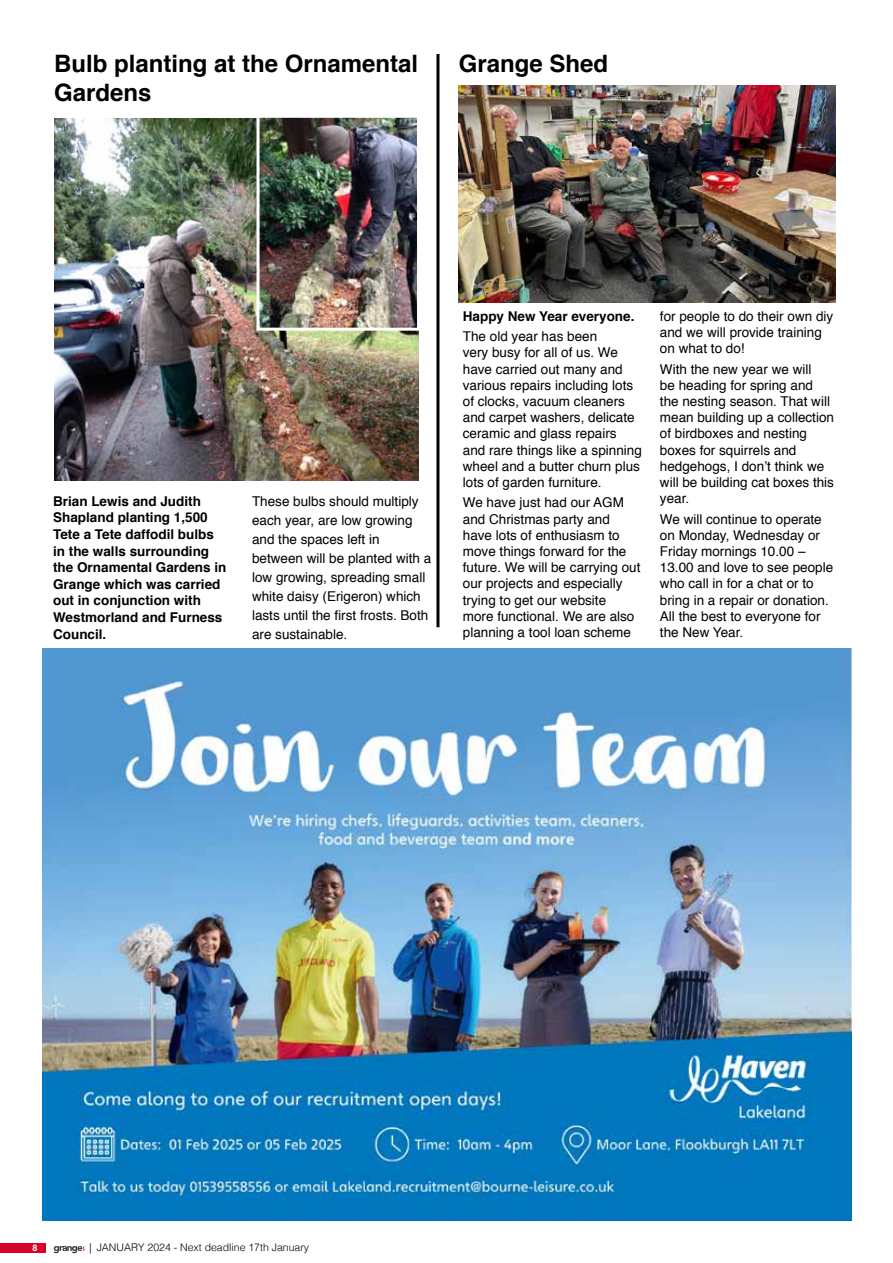
<style>
.page{position:relative;width:893px;height:1263px;background:#fff}
.page>*{position:absolute;margin:0;border:0;box-sizing:border-box;transform-origin:0 0}
.t1{font:700 24px/28.8px "Helvetica";color:#000}
.t2{font:13.5px/16.2px "Helvetica";color:#000}
.t3{font:700 13.5px/16.6px "Helvetica";color:#000}
.t4{font:300 10.5px "Helvetica";color:#000}
.t5{font:700 9px "Helvetica";color:#fff}
.s1{font-family:"Minion Pro";font-weight:400}
</style>
<div class="page">
<div style="left:0;top:1244px;width:46px;height:9px;background:#da002c"></div>
<svg style="left:54px;top:1246px;width:31px;height:7px"></svg>
<img style="left:42px;top:648px;width:809px;height:572px">
<hr style="left:436px;top:54px;width:3px;height:573px;background:#000">
<img style="left:459px;top:85px;width:376px;height:218px">
<img style="left:54px;top:118px;width:364px;height:362px">
<img style="left:260px;top:119px;width:156px;height:208px">
<div style="left:256px;top:115px;width:164px;height:216px;border:3px solid #fff"></div>
<h1 class="t1" style="left:54px;top:49px;width:366px">Bulb planting at the Ornamental<br>Gardens</h1>
<h1 class="t1" style="left:459px;top:49px;width:151px">Grange Shed</h1>
<p class="t3" style="left:53px;top:493px;width:175px">Brian Lewis and Judith<br>Shapland planting 1,500<br>Tete a Tete daffodil bulbs in the walls surrounding the Ornamental Gardens in<br>Grange which was carried out in conjunction with<br>Westmorland and Furness<br>Council.</p>
<p class="t2" style="left:252px;top:492px;width:181px;line-height:19px">These bulbs should multiply each year, are low growing and the spaces left in between will be planted with a low growing, spreading small white daisy (Erigeron) which lasts until the first frosts. Both are sustainable.</p>
<p class="t3" style="left:463px;top:308px;width:173px">Happy New Year everyone.</p>
<p class="t2" style="left:463px;top:329px;width:181px">The old year has been<br>very busy for all of us. We have carried out many and various repairs including lots of clocks, vacuum cleaners and carpet washers, delicate ceramic and glass repairs and rare things like a spinning wheel and a butter churn plus lots of garden furniture.</p>
<p class="t2" style="left:463px;top:495px;width:179px">We have just had our AGM and Christmas party and have lots of enthusiasm to move things forward for the future. We will be carrying out our projects and especially trying to get our website<br>more functional. We are also planning a tool loan scheme</p>
<p class="t2" style="left:660px;top:308px;width:175px">for people to do their own diy and we will provide training on what to do!</p>
<p class="t2" style="left:660px;top:361px;width:176px">With the new year we will<br>be heading for spring and the nesting season. That will mean building up a collection of birdboxes and nesting boxes for squirrels and hedgehogs, I don’t think we will be building cat boxes this year.</p>
<p class="t2" style="left:660px;top:511px;width:175px">We will continue to operate on Monday, Wednesday or<br>Friday mornings 10.00 –<br>13.00 and love to see people who call in for a chat or to bring in a repair or donation.<br>All the best to everyone for the New Year.</p>
<p class="t5" style="left:32px;top:1241px;width:7px">8</p>
<p class="t4" style="left:89px;top:1239px;width:221px"><span class="s1">|</span> JANUARY 2024 - Next deadline 17th January</p>
</div>
